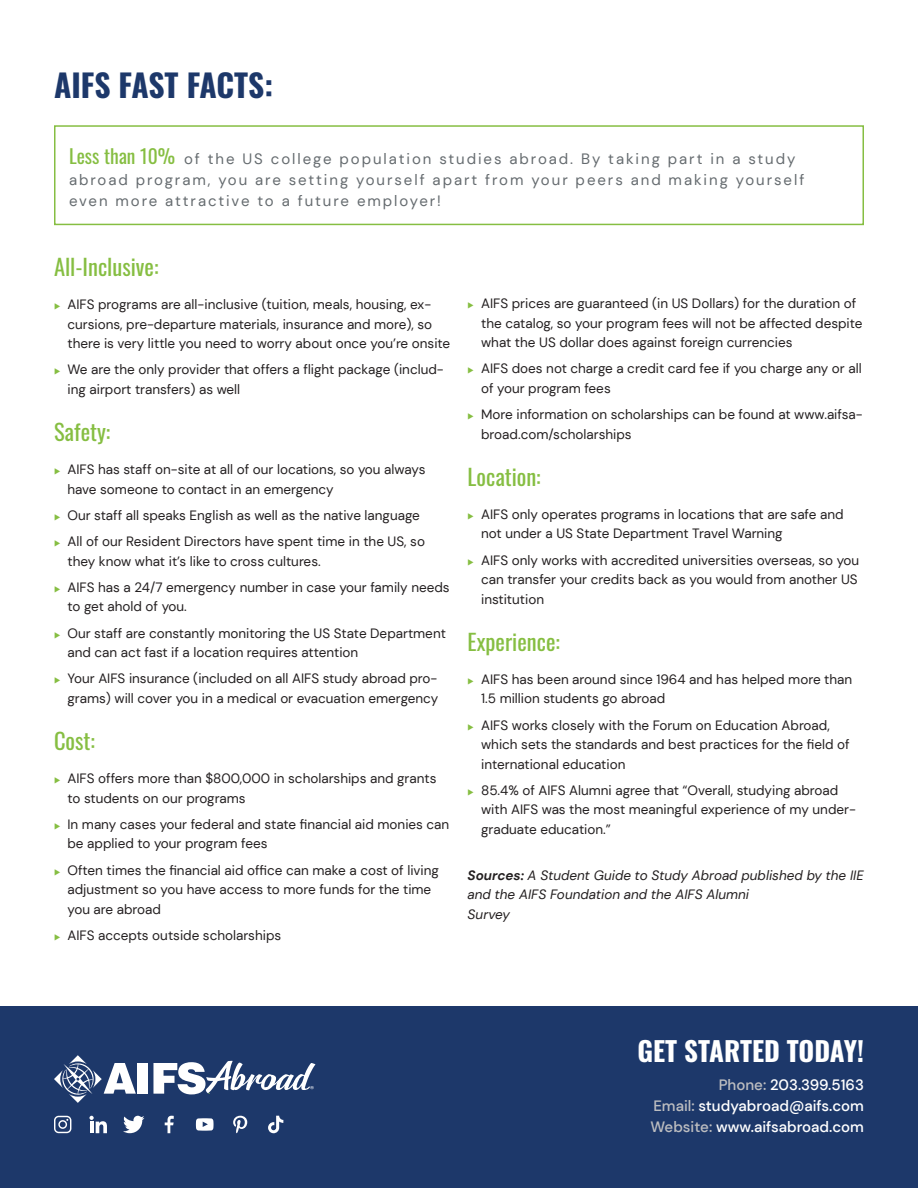
<style>
.page{position:relative;width:918px;height:1188px;background:#fff}
.page>*{position:absolute;margin:0;border:0;box-sizing:border-box;transform-origin:0 0}
.Main_Head{font:700 31.5px "Oswald";color:#1d386a}
.Heading_2_AIFS{font:700 27px "Oswald";color:#fff}
.sub_head{font:22.5px "Oswald";color:#86be42}
.t1{font:15px/21px "DM Sans";letter-spacing:.13em;color:#656b6f}
.Heading_2_AIFS-2{font:500 15px/21px "DM Sans";color:#fff;text-align:justify}
.t2{font:13.5px/19.5px "DM Sans";color:#231f20}
.bd_text{font:italic 13.5px/19.5px "DM Sans";color:#231f20}
.s1{font-family:"Oswald";font-size:19.5px;color:#86be42}
.s2{font-weight:700}
.s3{color:#bcbdc0}
</style>
<div class="page">
<div style="left:0;top:1007px;width:918px;height:181px;background:#1d386a"></div>
<div style="left:54px;top:125px;width:810px;height:100px;border:2px solid #86be42"></div>
<div style="left:138px;top:1063px;width:10px;height:31px;background:#fff"></div>
<svg style="left:153px;top:1061px;width:162px;height:33px"></svg>
<svg style="left:54px;top:1055px;width:82px;height:48px"></svg>
<svg style="left:54px;top:1116px;width:17px;height:17px"></svg>
<svg style="left:123px;top:1116px;width:21px;height:17px"></svg>
<svg style="left:89px;top:1116px;width:18px;height:17px"></svg>
<svg style="left:165px;top:1116px;width:9px;height:17px"></svg>
<svg style="left:196px;top:1118px;width:18px;height:13px"></svg>
<svg style="left:233px;top:1116px;width:14px;height:17px"></svg>
<svg style="left:268px;top:1116px;width:15px;height:17px"></svg>
<p class="Main_Head" style="left:54px;top:69px;width:221px">AIFS FAST FACTS:</p>
<p class="t1" style="left:69px;top:148px;width:737px"><span class="s1">Less than 10%</span> of the US college population studies abroad. By taking part in a study abroad program, you are setting yourself apart from your peers and making yourself even more attractive to a future employer!</p>
<p class="sub_head" style="left:54px;top:247px;width:106px">All-Inclusive:</p>
<p class="t2" style="left:68px;top:295px;width:384px">AIFS programs are all-inclusive (tuition, meals, housing, ex&shy;cursions, pre-departure materials, insurance and more), so there is very little you need to worry about once you’re onsite</p>
<p class="t2" style="left:68px;top:360px;width:378px">We are the only provider that offers a flight package (includ&shy;ing airport transfers) as well</p>
<p class="sub_head" style="left:54px;top:412px;width:58px">Safety:</p>
<p class="t2" style="left:68px;top:460px;width:359px">AIFS has staff on-site at all of our locations, so you always have someone to contact in an emergency</p>
<p class="t2" style="left:68px;top:505px;width:354px">Our staff all speaks English as well as the native language</p>
<p class="t2" style="left:68px;top:532px;width:359px">All of our Resident Directors have spent time in the US, so they know what it’s like to cross cultures.</p>
<p class="t2" style="left:68px;top:577px;width:384px">AIFS has a 24/7 emergency number in case your family needs to get ahold of you.</p>
<p class="t2" style="left:68px;top:623px;width:380px">Our staff are constantly monitoring the US State Department and can act fast if a location requires attention</p>
<p class="t2" style="left:68px;top:669px;width:372px">Your AIFS insurance (included on all AIFS study abroad pro&shy;grams) will cover you in a medical or evacuation emergency</p>
<p class="sub_head" style="left:54px;top:721px;width:42px">Cost:</p>
<p class="t2" style="left:68px;top:769px;width:371px">AIFS offers more than $800,000 in scholarships and grants to students on our programs</p>
<p class="t2" style="left:68px;top:814px;width:383px">In many cases your federal and state financial aid monies can be applied to your program fees</p>
<p class="t2" style="left:68px;top:860px;width:373px">Often times the financial aid office can make a cost of living adjustment so you have access to more funds for the time you are abroad</p>
<p class="t2" style="left:68px;top:925px;width:215px">AIFS accepts outside scholarships</p>
<p class="t2" style="left:481px;top:294px;width:383px">AIFS prices are guaranteed (in US Dollars) for the duration of the catalog, so your program fees will not be affected despite what the US dollar does against foreign currencies</p>
<p class="t2" style="left:481px;top:359px;width:382px">AIFS does not charge a credit card fee if you charge any or all of your program fees</p>
<p class="t2" style="left:481px;top:405px;width:383px">More information on scholarships can be found at www.aifsa&shy;broad.com/scholarships</p>
<p class="sub_head" style="left:468px;top:457px;width:75px">Location:</p>
<p class="t2" style="left:481px;top:504px;width:364px">AIFS only operates programs in locations that are safe and not under a US State Department Travel Warning</p>
<p class="t2" style="left:481px;top:550px;width:380px;text-align:justify">AIFS only works with accredited universities overseas, so you can transfer your credits back as you would from another US institution</p>
<p class="sub_head" style="left:468px;top:622px;width:94px">Experience:</p>
<p class="t2" style="left:481px;top:669px;width:373px">AIFS has been around since 1964 and has helped more than<br>1.5 million students go abroad</p>
<p class="t2" style="left:481px;top:715px;width:370px">AIFS works closely with the Forum on Education Abroad, which sets the standards and best practices for the field of international education</p>
<p class="t2" style="left:481px;top:780px;width:376px">85.4% of AIFS Alumni agree that “Overall, studying abroad with AIFS was the most meaningful experience of my under&shy;graduate education.”</p>
<p class="bd_text" style="left:468px;top:865px;width:398px"><span class="s2">Sources:</span> A Student Guide to Study Abroad published by the IIE and the AIFS Foundation and the AIFS Alumni<br>Survey</p>
<p class="Heading_2_AIFS" style="left:638px;top:1037px;width:228px">GET STARTED TODAY!</p>
<p class="Heading_2_AIFS-2" style="left:651px;top:1074px;width:215px;text-indent:68px"><span class="s3">Phone:</span> 203.399.5163<br><span class="s3">Email:</span> studyabroad@aifs.com <span class="s3">Website:</span> www.aifsabroad.com</p>
</div>
